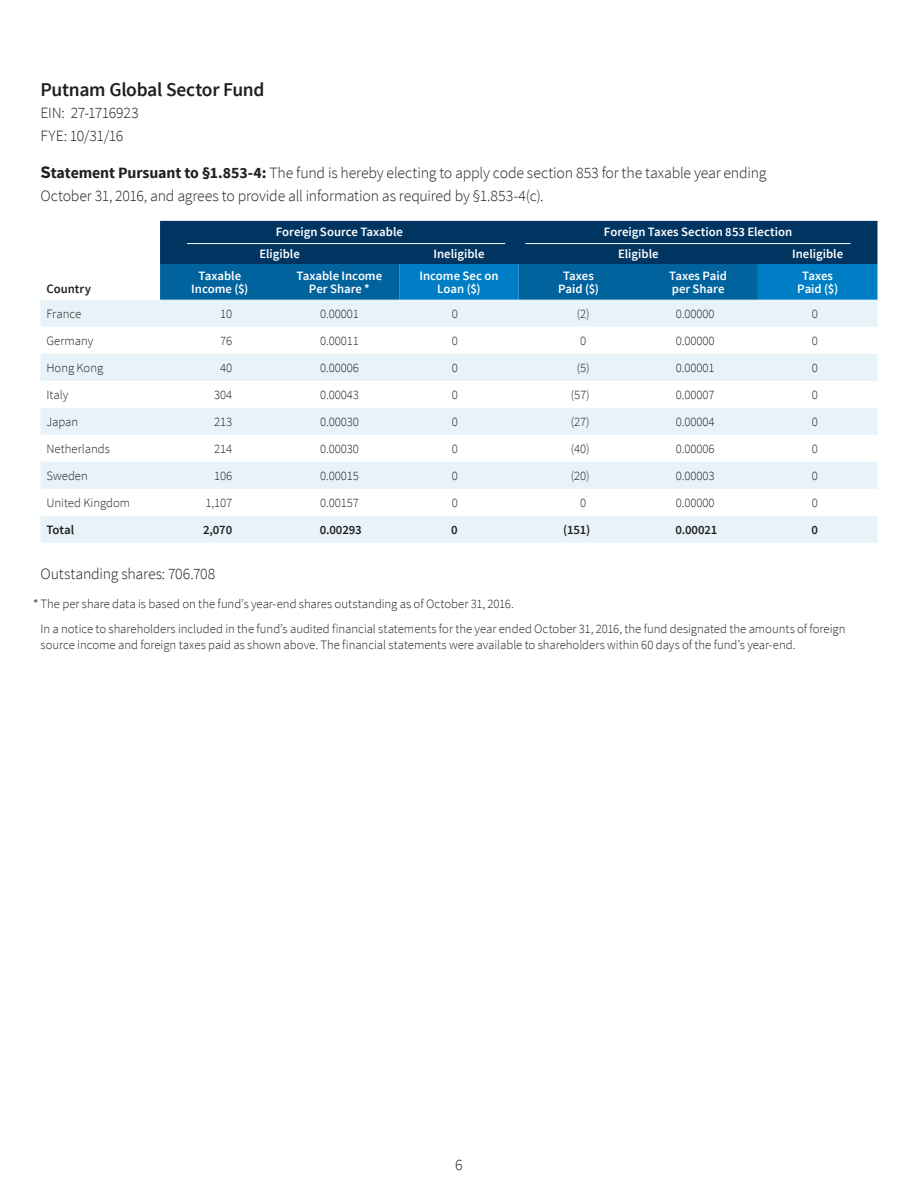
<style>
.page{position:relative;width:918px;height:1188px;background:#fff}
.page>*{position:absolute;margin:0;border:0;box-sizing:border-box;transform-origin:0 0}
.Headline_sub{font:600 19.5px "Source Sans Pro";letter-spacing:-.015em;color:#231f20}
.Body{font:300 15.75px/22.5px "Source Sans Pro";letter-spacing:-.01em;color:#231f20}
.Footnote{font:300 12.75px/15.8px "Source Sans Pro";letter-spacing:-.005em;color:#231f20}
.Table_nums_decimal{font:300 12.75px "Source Sans Pro";letter-spacing:-.01em;color:#231f20}
.Table_head{font:600 12.75px/13.5px "Source Sans Pro";color:#fff;text-align:center}
.Table_head_1{font:600 12.75px/13.5px "Source Sans Pro";color:#fff;text-align:center}
.Table_stub{font:300 12.75px "Source Sans Pro";letter-spacing:-.005em;color:#231f20}
.Table_nums_decimal-2{font:600 12.75px "Source Sans Pro";letter-spacing:-.01em;color:#231f20}
.Table_head_1-2{font:600 12.75px "Source Sans Pro";color:#231f20}
.Table_stub-2{font:600 12.75px "Source Sans Pro";letter-spacing:-.005em;color:#231f20}
.s1{font-family:"Gotham";font-weight:700;font-size:16.5px}
.s2{font-weight:700}
</style>
<div class="page">
<svg style="left:160px;top:221px;width:718px;height:79px;background:#014f84"></svg>
<svg style="left:40px;top:300px;width:838px;height:243px;fill:#e7f3f9"></svg>
<hr style="left:187px;top:243px;width:318px;height:1px;background:#fff">
<hr style="left:526px;top:243px;width:325px;height:1px;background:#fff">
<p class="Headline_sub" style="left:40px;top:77px;width:226px">Putnam Global Sector Fund</p>
<p class="Body" style="left:40px;top:102px;width:100px">EIN: 27-1716923<br>FYE: 10/31/16</p>
<p class="Body" style="left:40px;top:162px;width:728px"><span class="s1">S</span><span class="s2">tatement Pursuant to §1.853-4:</span> The fund is hereby electing to apply code section 853 for the taxable year ending<br>October 31, 2016, and agrees to provide all information as required by §1.853-4(c).</p>
<p class="Table_head" style="left:276px;top:226px;width:129px">Foreign Source Taxable</p>
<p class="Table_head" style="left:604px;top:226px;width:190px">Foreign Taxes Section 853 Election</p>
<p class="Table_head" style="left:259px;top:247px;width:42px">Eligible</p>
<p class="Table_head" style="left:434px;top:247px;width:52px">Ineligible</p>
<p class="Table_head" style="left:618px;top:247px;width:42px">Eligible</p>
<p class="Table_head" style="left:792px;top:247px;width:52px">Ineligible</p>
<p class="Table_head_1-2" style="left:46px;top:281px;width:46px">Country</p>
<p class="Table_head" style="left:191px;top:269px;width:59px">Taxable<br>Income ($)</p>
<p class="Table_head_1" style="left:297px;top:269px;width:87px">Taxable Income<br>Per Share *</p>
<p class="Table_head" style="left:419px;top:269px;width:81px">Income Sec on<br>Loan ($)</p>
<p class="Table_head_1" style="left:558px;top:269px;width:43px">Taxes<br>Paid ($)</p>
<p class="Table_head_1" style="left:669px;top:269px;width:59px;text-align:left">Taxes Paid per Share</p>
<p class="Table_head_1" style="left:797px;top:269px;width:43px">Taxes<br>Paid ($)</p>
<p class="Table_stub" style="left:46px;top:306px;width:36px">France</p>
<p class="Table_nums_decimal" style="left:220px;top:306px;width:14px">10</p>
<p class="Table_nums_decimal" style="left:320px;top:306px;width:40px">0.00001</p>
<p class="Table_nums_decimal" style="left:452px;top:306px;width:8px">0</p>
<p class="Table_nums_decimal" style="left:577px;top:306px;width:14px">(2)</p>
<p class="Table_nums_decimal" style="left:676px;top:306px;width:40px">0.00000</p>
<p class="Table_nums_decimal" style="left:812px;top:306px;width:8px">0</p>
<p class="Table_stub" style="left:46px;top:333px;width:48px">Germany</p>
<p class="Table_nums_decimal" style="left:220px;top:333px;width:14px">76</p>
<p class="Table_nums_decimal" style="left:320px;top:333px;width:40px">0.00011</p>
<p class="Table_nums_decimal" style="left:452px;top:333px;width:8px">0</p>
<p class="Table_nums_decimal" style="left:580px;top:333px;width:8px">0</p>
<p class="Table_nums_decimal" style="left:676px;top:333px;width:40px">0.00000</p>
<p class="Table_nums_decimal" style="left:812px;top:333px;width:8px">0</p>
<p class="Table_stub" style="left:46px;top:360px;width:58px">Hong Kong</p>
<p class="Table_nums_decimal" style="left:220px;top:360px;width:14px">40</p>
<p class="Table_nums_decimal" style="left:320px;top:360px;width:40px">0.00006</p>
<p class="Table_nums_decimal" style="left:452px;top:360px;width:8px">0</p>
<p class="Table_nums_decimal" style="left:577px;top:360px;width:14px">(5)</p>
<p class="Table_nums_decimal" style="left:676px;top:360px;width:40px">0.00001</p>
<p class="Table_nums_decimal" style="left:812px;top:360px;width:8px">0</p>
<p class="Table_stub" style="left:46px;top:387px;width:23px">Italy</p>
<p class="Table_nums_decimal" style="left:214px;top:387px;width:20px">304</p>
<p class="Table_nums_decimal" style="left:320px;top:387px;width:40px">0.00043</p>
<p class="Table_nums_decimal" style="left:452px;top:387px;width:8px">0</p>
<p class="Table_nums_decimal" style="left:571px;top:387px;width:20px">(57)</p>
<p class="Table_nums_decimal" style="left:676px;top:387px;width:40px">0.00007</p>
<p class="Table_nums_decimal" style="left:812px;top:387px;width:8px">0</p>
<p class="Table_stub" style="left:46px;top:414px;width:33px">Japan</p>
<p class="Table_nums_decimal" style="left:214px;top:414px;width:20px">213</p>
<p class="Table_nums_decimal" style="left:320px;top:414px;width:40px">0.00030</p>
<p class="Table_nums_decimal" style="left:452px;top:414px;width:8px">0</p>
<p class="Table_nums_decimal" style="left:571px;top:414px;width:20px">(27)</p>
<p class="Table_nums_decimal" style="left:676px;top:414px;width:40px">0.00004</p>
<p class="Table_nums_decimal" style="left:812px;top:414px;width:8px">0</p>
<p class="Table_stub" style="left:46px;top:441px;width:65px">Netherlands</p>
<p class="Table_nums_decimal" style="left:214px;top:441px;width:20px">214</p>
<p class="Table_nums_decimal" style="left:320px;top:441px;width:40px">0.00030</p>
<p class="Table_nums_decimal" style="left:452px;top:441px;width:8px">0</p>
<p class="Table_nums_decimal" style="left:571px;top:441px;width:20px">(40)</p>
<p class="Table_nums_decimal" style="left:676px;top:441px;width:40px">0.00006</p>
<p class="Table_nums_decimal" style="left:812px;top:441px;width:8px">0</p>
<p class="Table_stub" style="left:46px;top:468px;width:43px">Sweden</p>
<p class="Table_nums_decimal" style="left:214px;top:468px;width:20px">106</p>
<p class="Table_nums_decimal" style="left:320px;top:468px;width:40px">0.00015</p>
<p class="Table_nums_decimal" style="left:452px;top:468px;width:8px">0</p>
<p class="Table_nums_decimal" style="left:571px;top:468px;width:20px">(20)</p>
<p class="Table_nums_decimal" style="left:676px;top:468px;width:40px">0.00003</p>
<p class="Table_nums_decimal" style="left:812px;top:468px;width:8px">0</p>
<p class="Table_stub" style="left:46px;top:495px;width:85px">United Kingdom</p>
<p class="Table_nums_decimal" style="left:205px;top:495px;width:28px">1,107</p>
<p class="Table_nums_decimal" style="left:320px;top:495px;width:40px">0.00157</p>
<p class="Table_nums_decimal" style="left:452px;top:495px;width:8px">0</p>
<p class="Table_nums_decimal" style="left:580px;top:495px;width:8px">0</p>
<p class="Table_nums_decimal" style="left:676px;top:495px;width:40px">0.00000</p>
<p class="Table_nums_decimal" style="left:812px;top:495px;width:8px">0</p>
<p class="Table_stub-2" style="left:46px;top:522px;width:29px">Total</p>
<p class="Table_nums_decimal-2" style="left:203px;top:522px;width:31px">2,070</p>
<p class="Table_nums_decimal-2" style="left:320px;top:522px;width:43px">0.00293</p>
<p class="Table_nums_decimal-2" style="left:451px;top:522px;width:8px">0</p>
<p class="Table_nums_decimal-2" style="left:563px;top:522px;width:29px">(151)</p>
<p class="Table_nums_decimal-2" style="left:675px;top:522px;width:43px">0.00021</p>
<p class="Table_nums_decimal-2" style="left:812px;top:522px;width:8px">0</p>
<p class="Body" style="left:41px;top:562px;width:176px">Outstanding shares: 706.708</p>
<p class="Footnote" style="left:41px;top:596px;width:475px">The per share data is based on the fund’s year-end shares outstanding as of October 31, 2016.</p>
<p class="Footnote" style="left:41px;top:621px;width:807px">In a notice to shareholders included in the fund’s audited financial statements for the year ended October 31, 2016, the fund designated the amounts of foreign source income and foreign taxes paid as shown above. The financial statements were available to shareholders within 60 days of the fund’s year-end.</p>
<p class="Body" style="left:455px;top:1153px;width:9px">6</p>
</div>
